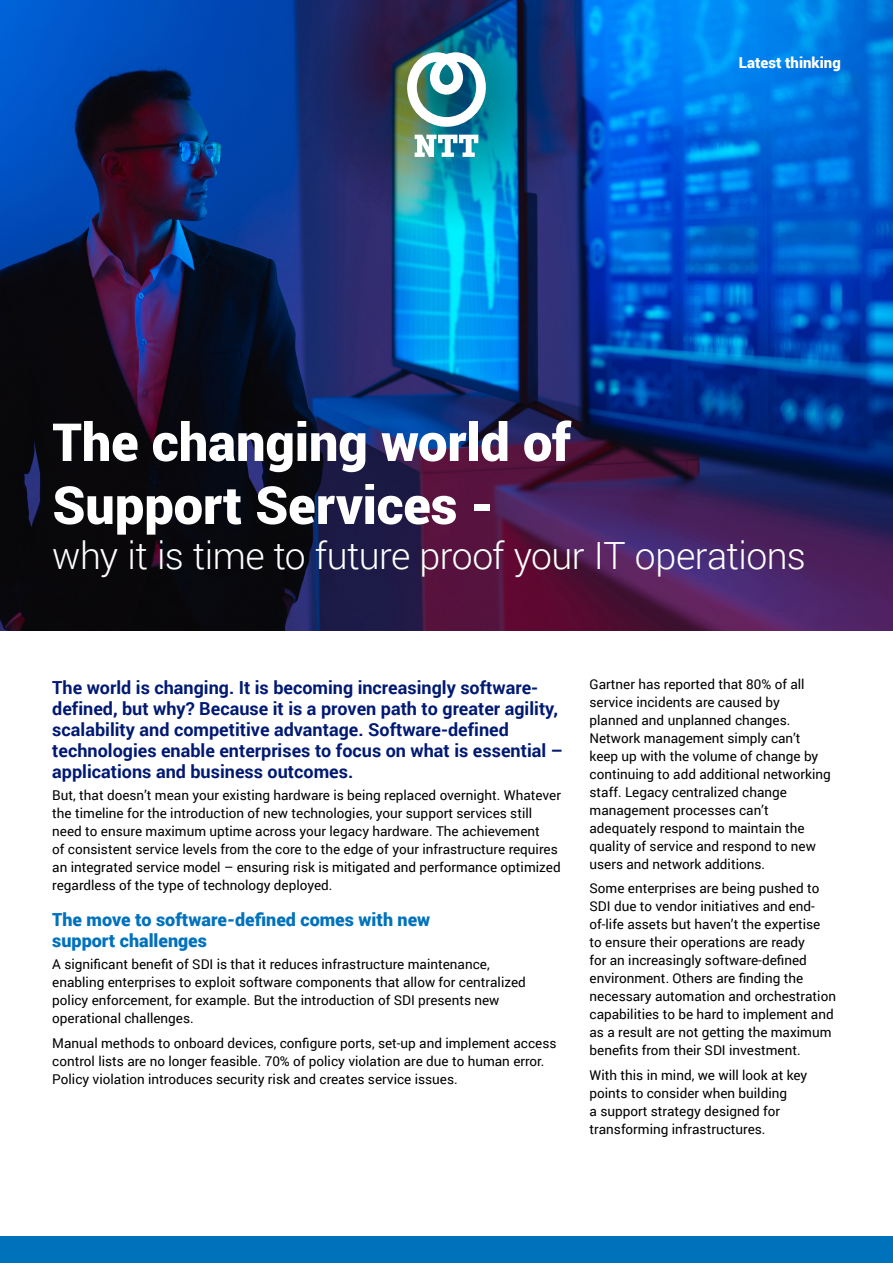
<style>
.page{position:relative;width:893px;height:1263px;background:#fff}
.page>*{position:absolute;margin:0;border:0;box-sizing:border-box;transform-origin:0 0}
.HEADING_2{font:900 52.5px/63px "Roboto";letter-spacing:-.005em;color:#fff}
.HEADING_2-2{font:300 37.5px "Roboto";letter-spacing:-.015em;color:#fff}
.INTRODUCTION_COPY{font:700 18px/21px "Roboto";color:#001973}
.HEADING_3{font:900 18px/21px "Roboto";color:#0072bc}
.DOCUMENT_TYPE{font:900 15px "Roboto";color:#fff}
.BODY_COPY{font:13.5px/18px "Roboto";color:#000}
</style>
<div class="page">
<div style="left:0;top:1236px;width:893px;height:27px;background:#0072bc"></div>
<img style="left:0;top:0;width:893px;height:631px">
<svg style="left:254px;top:0;width:385px;height:285px;background:#134e93"></svg>
<svg style="left:415px;top:135px;width:63px;height:22px"></svg>
<svg style="left:407px;top:52px;width:79px;height:75px"></svg>
<p class="DOCUMENT_TYPE" style="left:739px;top:52px;width:103px">Latest thinking</p>
<p class="HEADING_2" style="left:52px;top:409px;width:520px">The changing world of<br>Support Services -</p>
<p class="HEADING_2-2" style="left:52px;top:530px;width:755px">why it is time to future proof your IT operations</p>
<p class="INTRODUCTION_COPY" style="left:52px;top:676px;width:512px">The world is changing. It is becoming increasingly software&shy;defined, but why? Because it is a proven path to greater agility, scalability and competitive advantage. Software-defined technologies enable enterprises to focus on what is essential – applications and business outcomes.</p>
<p class="BODY_COPY" style="left:52px;top:786px;width:510px">But, that doesn’t mean your existing hardware is being replaced overnight. Whatever the timeline for the introduction of new technologies, your support services still need to ensure maximum uptime across your legacy hardware. The achievement<br>of consistent service levels from the core to the edge of your infrastructure requires an integrated service model – ensuring risk is mitigated and performance optimized regardless of the type of technology deployed.</p>
<p class="HEADING_3" style="left:52px;top:908px;width:379px">The move to software-defined comes with new support challenges</p>
<p class="BODY_COPY" style="left:52px;top:955px;width:475px">A significant benefit of SDI is that it reduces infrastructure maintenance, enabling enterprises to exploit software components that allow for centralized policy enforcement, for example. But the introduction of SDI presents new operational challenges.</p>
<p class="BODY_COPY" style="left:52px;top:1033px;width:506px">Manual methods to onboard devices, configure ports, set-up and implement access control lists are no longer feasible. 70% of policy violation are due to human error.<br>Policy violation introduces security risk and creates service issues.</p>
<p class="BODY_COPY" style="left:589px;top:675px;width:243px">Gartner has reported that 80% of all service incidents are caused by planned and unplanned changes.<br>Network management simply can’t keep up with the volume of change by continuing to add additional networking staff. Legacy centralized change management processes can’t adequately respond to maintain the quality of service and respond to new users and network additions.</p>
<p class="BODY_COPY" style="left:589px;top:879px;width:248px">Some enterprises are being pushed to SDI due to vendor initiatives and end&shy;of-life assets but haven’t the expertise to ensure their operations are ready<br>for an increasingly software-defined environment. Others are finding the necessary automation and orchestration capabilities to be hard to implement and as a result are not getting the maximum benefits from their SDI investment.</p>
<p class="BODY_COPY" style="left:589px;top:1065px;width:219px">With this in mind, we will look at key points to consider when building<br>a support strategy designed for transforming infrastructures.</p>
</div>
